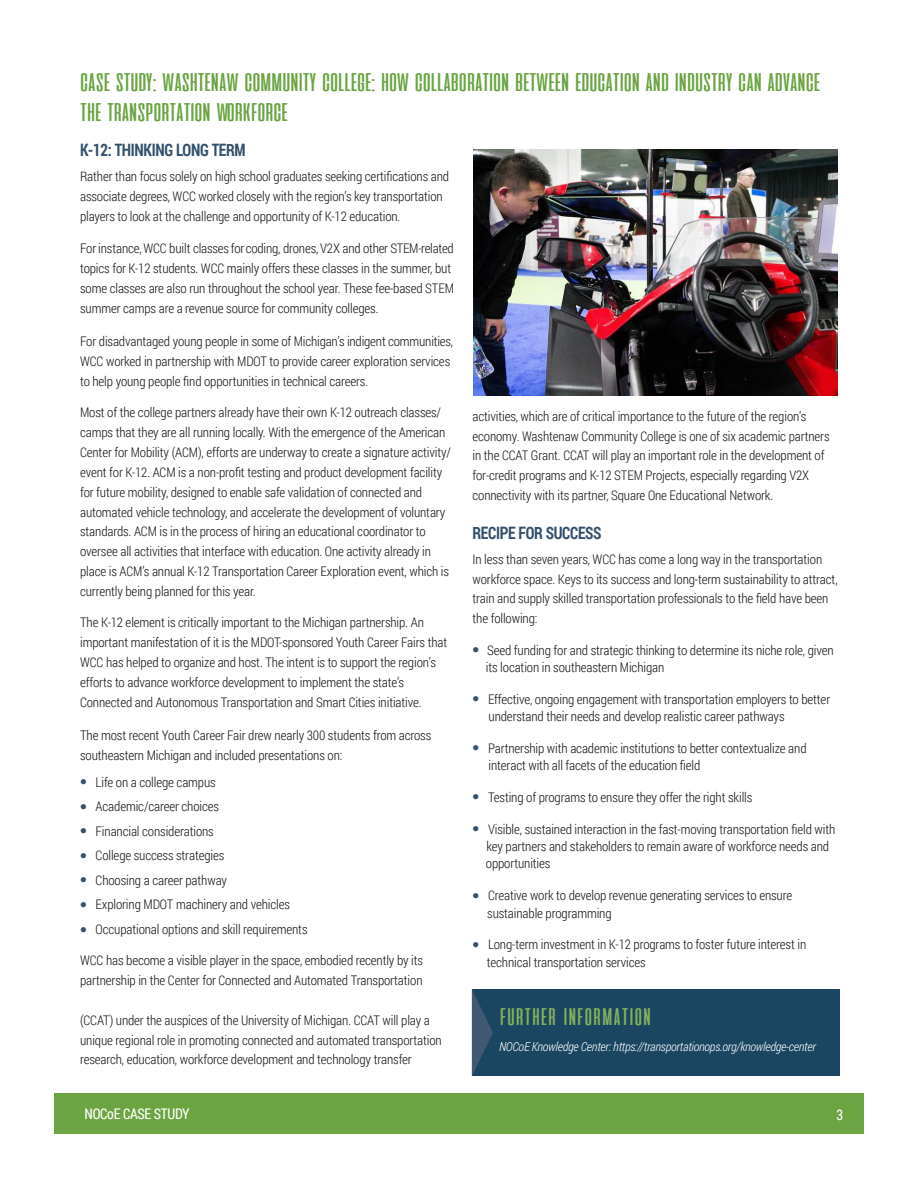
<style>
.page{position:relative;width:918px;height:1188px;background:#fff}
.page>*{position:absolute;margin:0;border:0;box-sizing:border-box;transform-origin:0 0}
.t1{font:25.5px/30px "aliensandcows";letter-spacing:-.19em;color:#6aa442;scale:1.25 1}
.CASE_STUDY_body_copy{font:24px "aliensandcows";letter-spacing:-.15em;color:#84b05c;scale:1.25 1}
.CASE_STUDY_body_copy-2{font:700 17.1px "Roboto Condensed";letter-spacing:-.02em;color:#33516c;scale:.9 1}
.Numbered_List_GREEN{font:14.7px "Roboto Condensed";letter-spacing:-.02em;color:#fff;scale:.94 1}
.CASE_STUDY_body_copy-3{font:300 13.2px/20px "Roboto Condensed";letter-spacing:-.01em;color:#1a1a1a}
.CASE_STUDY_body_copy-4{font:italic 300 12.3px "Roboto Condensed";letter-spacing:-.02em;color:#fff}
.s1{color:#33516c}
</style>
<div class="page">
<div style="left:472px;top:989px;width:367px;height:87px;background:#1a4662"></div>
<div style="left:54px;top:1093px;width:810px;height:41px;background:#6ca442"></div>
<svg style="left:472px;top:990px;width:21px;height:85px"></svg>
<img style="left:474px;top:149px;width:364px;height:247px">
<p class="t1" style="left:77px;top:67px;width:598px">CASESTUDY:WASHTENAW COMMUNITYCOLLEGE:HOW COLLABORATIONBETWEENEDUCATIONANDINDUSTRYCANADVANCE<br>THETRANSPORTATIONWORKFORCE</p>
<p class="CASE_STUDY_body_copy-2" style="left:80px;top:138px;width:185px">K-12: THINKING LONG TERM</p>
<p class="CASE_STUDY_body_copy-3" style="left:80px;top:166px;width:371px">Rather than focus solely on high school graduates seeking certifications and associate degrees, WCC worked closely with the region’s key transportation players to look at the challenge and opportunity of K-12 education.</p>
<p class="CASE_STUDY_body_copy-3" style="left:80px;top:238px;width:375px">For instance, WCC built classes for coding, drones, V2X and other STEM-related topics for K-12 students. WCC mainly offers these classes in the summer, but some classes are also run throughout the school year. These fee-based STEM summer camps are a revenue source for community colleges.</p>
<p class="CASE_STUDY_body_copy-3" style="left:80px;top:331px;width:375px">For disadvantaged young people in some of Michigan’s indigent communities,<br>WCC worked in partnership with MDOT to provide career exploration services to help young people find opportunities in technical careers.</p>
<p class="CASE_STUDY_body_copy-3" style="left:80px;top:402px;width:372px">Most of the college partners already have their own K-12 outreach classes/ camps that they are all running locally. With the emergence of the American Center for Mobility (ACM), efforts are underway to create a signature activity/ event for K-12. ACM is a non-profit testing and product development facility for future mobility, designed to enable safe validation of connected and automated vehicle technology, and accelerate the development of voluntary standards. ACM is in the process of hiring an educational coordinator to oversee all activities that interface with education. One activity already in place is ACM’s annual K-12 Transportation Career Exploration event, which is currently being planned for this year.</p>
<p class="CASE_STUDY_body_copy-3" style="left:80px;top:612px;width:369px">The K-12 element is critically important to the Michigan partnership. An important manifestation of it is the MDOT-sponsored Youth Career Fairs that WCC has helped to organize and host. The intent is to support the region’s efforts to advance workforce development to implement the state’s Connected and Autonomous Transportation and Smart Cities initiative.</p>
<p class="CASE_STUDY_body_copy-3" style="left:80px;top:725px;width:353px">The most recent Youth Career Fair drew nearly 300 students from across southeastern Michigan and included presentations on:</p>
<p class="CASE_STUDY_body_copy-3" style="left:80px;top:771px;width:137px"><span class="s1">●</span> Life on a college campus</p>
<p class="CASE_STUDY_body_copy-3" style="left:80px;top:796px;width:140px"><span class="s1">●</span> Academic/career choices</p>
<p class="CASE_STUDY_body_copy-3" style="left:80px;top:821px;width:135px"><span class="s1">●</span> Financial considerations</p>
<p class="CASE_STUDY_body_copy-3" style="left:80px;top:845px;width:146px"><span class="s1">●</span> College success strategies</p>
<p class="CASE_STUDY_body_copy-3" style="left:80px;top:870px;width:148px"><span class="s1">●</span> Choosing a career pathway</p>
<p class="CASE_STUDY_body_copy-3" style="left:80px;top:894px;width:211px"><span class="s1">●</span> Exploring MDOT machinery and vehicles</p>
<p class="CASE_STUDY_body_copy-3" style="left:80px;top:919px;width:229px"><span class="s1">●</span> Occupational options and skill requirements</p>
<p class="CASE_STUDY_body_copy-3" style="left:80px;top:950px;width:344px">WCC has become a visible player in the space, embodied recently by its partnership in the Center for Connected and Automated Transportation</p>
<p class="CASE_STUDY_body_copy-3" style="left:80px;top:1010px;width:363px">(CCAT) under the auspices of the University of Michigan. CCAT will play a unique regional role in promoting connected and automated transportation research, education, workforce development and technology transfer</p>
<p class="Numbered_List_GREEN" style="left:85px;top:1103px;width:113px">NOCoE CASE STUDY</p>
<p class="CASE_STUDY_body_copy-3" style="left:473px;top:406px;width:359px">activities, which are of critical importance to the future of the region’s economy. Washtenaw Community College is one of six academic partners in the CCAT Grant. CCAT will play an important role in the development of for-credit programs and K-12 STEM Projects, especially regarding V2X connectivity with its partner, Square One Educational Network.</p>
<p class="CASE_STUDY_body_copy-2" style="left:473px;top:521px;width:145px">RECIPE FOR SUCCESS</p>
<p class="CASE_STUDY_body_copy-3" style="left:473px;top:549px;width:367px">In less than seven years, WCC has come a long way in the transportation workforce space. Keys to its success and long-term sustainability to attract, train and supply skilled transportation professionals to the field have been the following:</p>
<p class="CASE_STUDY_body_copy-3" style="left:486px;top:641px;width:349px;line-height:17.4px;text-indent:-13px"><span class="s1">●</span> Seed funding for and strategic thinking to determine its niche role, given its location in southeastern Michigan</p>
<p class="CASE_STUDY_body_copy-3" style="left:489px;top:690px;width:343px;line-height:17.4px;text-indent:-16px"><span class="s1">●</span> Effective, ongoing engagement with transportation employers to better understand their needs and develop realistic career pathways</p>
<p class="CASE_STUDY_body_copy-3" style="left:489px;top:739px;width:320px;line-height:17.4px;text-indent:-16px"><span class="s1">●</span> Partnership with academic institutions to better contextualize and interact with all facets of the education field</p>
<p class="CASE_STUDY_body_copy-3" style="left:473px;top:787px;width:281px"><span class="s1">●</span> Testing of programs to ensure they offer the right skills</p>
<p class="CASE_STUDY_body_copy-3" style="left:486px;top:820px;width:351px;line-height:17.4px;text-indent:-13px"><span class="s1">●</span> Visible, sustained interaction in the fast-moving transportation field with key partners and stakeholders to remain aware of workforce needs and opportunities</p>
<p class="CASE_STUDY_body_copy-3" style="left:487px;top:886px;width:307px;line-height:17.4px;text-indent:-15px"><span class="s1">●</span> Creative work to develop revenue generating services to ensure sustainable programming</p>
<p class="CASE_STUDY_body_copy-3" style="left:487px;top:936px;width:321px;line-height:17.4px;text-indent:-14px"><span class="s1">●</span> Long-term investment in K-12 programs to foster future interest in technical transportation services</p>
<p class="CASE_STUDY_body_copy" style="left:497px;top:1004px;width:127px">FURTHER INFORMATION</p>
<p class="CASE_STUDY_body_copy-4" style="left:499px;top:1038px;width:318px">NOCoE Knowledge Center: https://transportationops.org/knowledge-center</p>
<p class="Numbered_List_GREEN" style="left:837px;top:1105px;width:9px">3</p>
</div>
